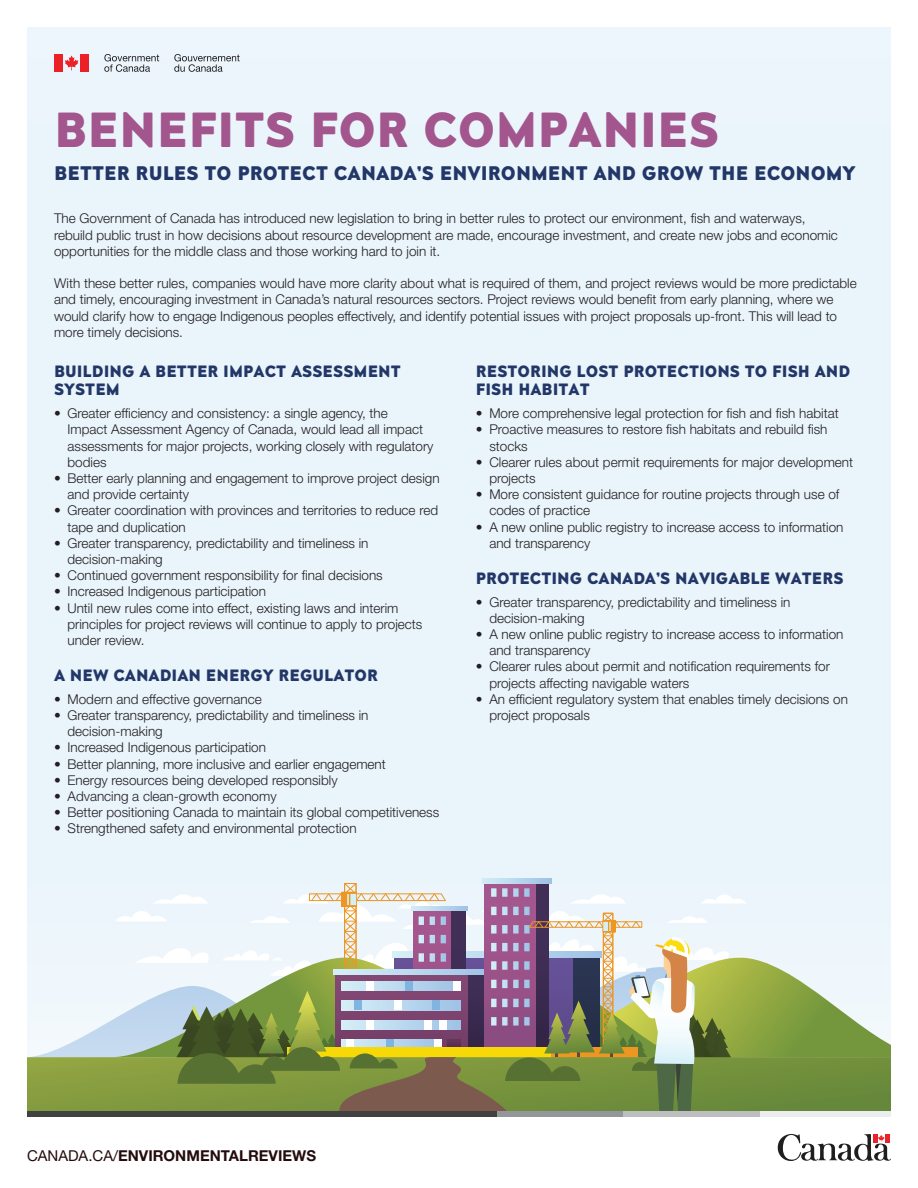
<style>
.page{position:relative;width:918px;height:1188px;background:#fff}
.page>*{position:absolute;margin:0;border:0;box-sizing:border-box;transform-origin:0 0}
.t1{font:45px "Canada 150 Display";color:#a3558d}
.t2{font:18px "Canada 150 Display";color:#223767}
.Subtitles{font:15px/18px "Canada 150 Display";color:#223767}
.Subtitles-2{font:700 15px "Helvetica Neue LT Std";color:#240b0c}
.Intro_text{font:300 13.5px/16.2px "Helvetica Neue LT Std";color:#231f20}
.s1{font-weight:400}
</style>
<div class="page">
<div style="left:27px;top:27px;width:864px;height:855px;background:#e9f4fb"></div>
<svg style="left:27px;top:882px;width:864px;height:279px"></svg>
<svg style="left:65px;top:55px;width:13px;height:15px"></svg>
<div style="left:54px;top:54px;width:9px;height:18px;background:#ec2127"></div>
<div style="left:80px;top:54px;width:9px;height:18px;background:#ec2127"></div>
<svg style="left:104px;top:54px;width:55px;height:18px"></svg>
<svg style="left:174px;top:54px;width:66px;height:18px"></svg>
<p class="t1" style="left:54px;top:96px;width:667px">BENEFITS FOR COMPANIES</p>
<p class="t2" style="left:54px;top:160px;width:803px">BETTER RULES TO PROTECT CANADA’S ENVIRONMENT AND GROW THE ECONOMY</p>
<p class="Intro_text" style="left:54px;top:210px;width:785px">The Government of Canada has introduced new legislation to bring in better rules to protect our environment, fish and waterways, rebuild public trust in how decisions about resource development are made, encourage investment, and create new jobs and economic opportunities for the middle class and those working hard to join it.</p>
<p class="Intro_text" style="left:54px;top:275px;width:804px">With these better rules, companies would have more clarity about what is required of them, and project reviews would be more predictable and timely, encouraging investment in Canada’s natural resources sectors. Project reviews would benefit from early planning, where we would clarify how to engage Indigenous peoples effectively, and identify potential issues with project proposals up-front. This will lead to more timely decisions.</p>
<p class="Subtitles" style="left:54px;top:363px;width:348px">BUILDING A BETTER IMPACT ASSESSMENT<br>SYSTEM</p>
<p class="Intro_text" style="left:68px;top:405px;width:368px;text-indent:-14px">• Greater efficiency and consistency: a single agency, the<br>Impact Assessment Agency of Canada, would lead all impact assessments for major projects, working closely with regulatory bodies</p>
<p class="Intro_text" style="left:68px;top:470px;width:374px;text-indent:-14px">• Better early planning and engagement to improve project design and provide certainty</p>
<p class="Intro_text" style="left:68px;top:502px;width:372px;text-indent:-14px">• Greater coordination with provinces and territories to reduce red tape and duplication</p>
<p class="Intro_text" style="left:68px;top:535px;width:303px;text-indent:-14px">• Greater transparency, predictability and timeliness in decision-making</p>
<p class="Intro_text" style="left:54px;top:567px;width:330px">• Continued government responsibility for final decisions</p>
<p class="Intro_text" style="left:54px;top:583px;width:214px">• Increased Indigenous participation</p>
<p class="Intro_text" style="left:68px;top:599px;width:356px;text-indent:-14px">• Until new rules come into effect, existing laws and interim principles for project reviews will continue to apply to projects under review.</p>
<p class="Subtitles" style="left:54px;top:666px;width:326px">A NEW CANADIAN ENERGY REGULATOR</p>
<p class="Intro_text" style="left:54px;top:691px;width:209px">• Modern and effective governance</p>
<p class="Intro_text" style="left:68px;top:707px;width:303px;text-indent:-14px">• Greater transparency, predictability and timeliness in decision-making</p>
<p class="Intro_text" style="left:54px;top:739px;width:214px">• Increased Indigenous participation</p>
<p class="Intro_text" style="left:54px;top:755px;width:333px">• Better planning, more inclusive and earlier engagement</p>
<p class="Intro_text" style="left:54px;top:772px;width:285px">• Energy resources being developed responsibly</p>
<p class="Intro_text" style="left:54px;top:788px;width:224px">• Advancing a clean-growth economy</p>
<p class="Intro_text" style="left:54px;top:804px;width:387px">• Better positioning Canada to maintain its global competitiveness</p>
<p class="Intro_text" style="left:54px;top:820px;width:304px">• Strengthened safety and environmental protection</p>
<p class="Subtitles" style="left:476px;top:363px;width:376px">RESTORING LOST PROTECTIONS TO FISH AND<br>FISH HABITAT</p>
<p class="Intro_text" style="left:476px;top:405px;width:364px">• More comprehensive legal protection for fish and fish habitat</p>
<p class="Intro_text" style="left:489px;top:421px;width:340px;text-indent:-14px">• Proactive measures to restore fish habitats and rebuild fish stocks</p>
<p class="Intro_text" style="left:489px;top:454px;width:365px;text-indent:-14px">• Clearer rules about permit requirements for major development projects</p>
<p class="Intro_text" style="left:489px;top:486px;width:352px;text-indent:-14px">• More consistent guidance for routine projects through use of codes of practice</p>
<p class="Intro_text" style="left:489px;top:518px;width:356px;text-indent:-14px">• A new online public registry to increase access to information and transparency</p>
<p class="Subtitles" style="left:476px;top:569px;width:369px">PROTECTING CANADA’S NAVIGABLE WATERS</p>
<p class="Intro_text" style="left:489px;top:593px;width:303px;text-indent:-14px">• Greater transparency, predictability and timeliness in decision-making</p>
<p class="Intro_text" style="left:489px;top:626px;width:356px;text-indent:-14px">• A new online public registry to increase access to information and transparency</p>
<p class="Intro_text" style="left:489px;top:658px;width:342px;text-indent:-14px">• Clearer rules about permit and notification requirements for projects affecting navigable waters</p>
<p class="Intro_text" style="left:489px;top:691px;width:360px;text-indent:-14px">• An efficient regulatory system that enables timely decisions on project proposals</p>
<p class="Subtitles-2" style="left:27px;top:1146px;width:291px"><span class="s1">CANADA.CA/</span>ENVIRONMENTALREVIEWS</p>
</div>
